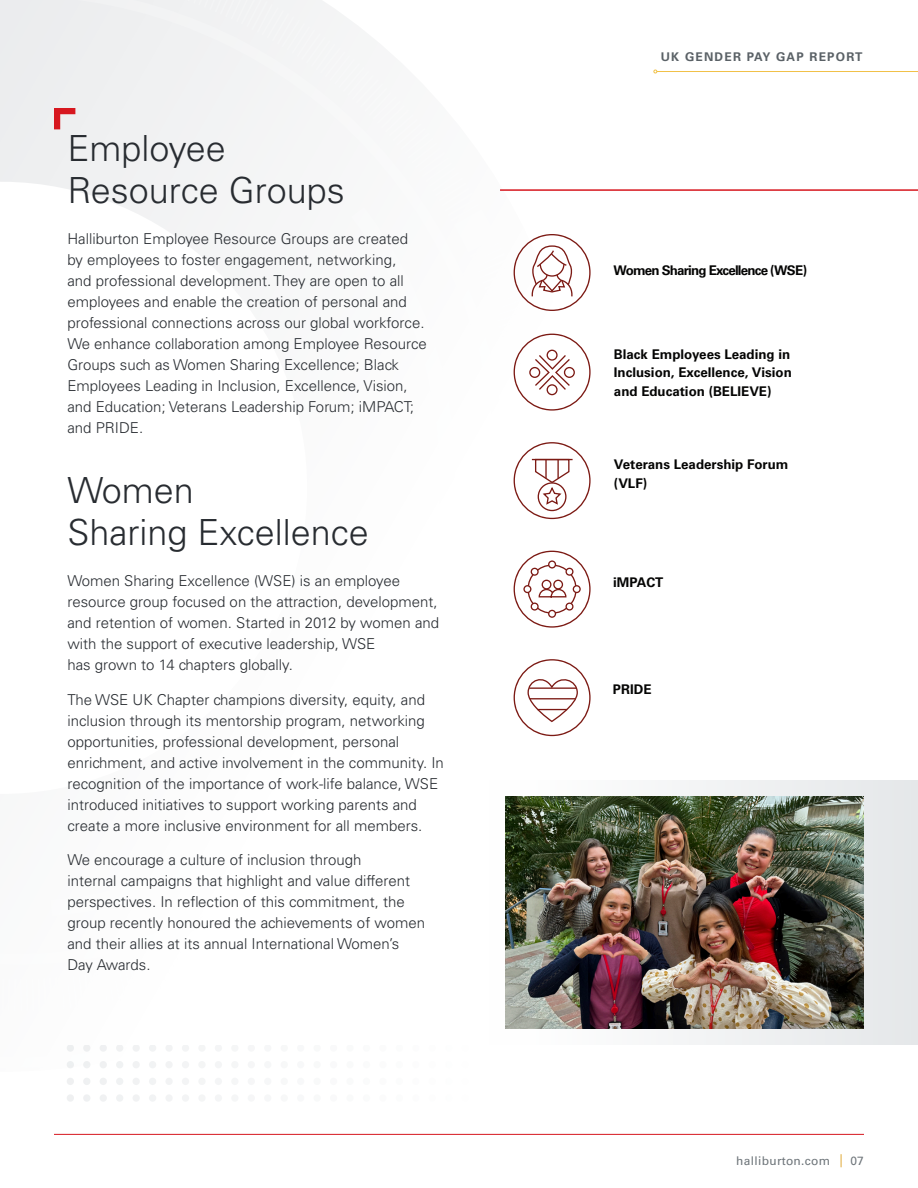
<style>
.page{position:relative;width:918px;height:1188px;background:#fff}
.page>*{position:absolute;margin:0;border:0;box-sizing:border-box;transform-origin:0 0}
._02_Headline{font:300 36px/42px "Univers LT Std";color:#282c31}
._02_Body_10pt{font:300 15px/21px "Univers LT Std";color:#282c31}
.t1{font:700 13.35px/18.6px "Univers LT Std";color:#050504;text-align:justify}
.t2{font:700 13.35px "Univers LT Std";letter-spacing:-.06em;color:#050504}
.t3{font:700 12px "Univers LT Std";letter-spacing:.1em;color:#5a6166}
.t4{font:12px "Univers LT Std";letter-spacing:.025em;color:#6e757a}
.s1{font-style:italic;color:#dea42b}
</style>
<div class="page">
<svg style="left:0;top:0;width:514px;height:703px"></svg>
<svg style="left:505px;top:780px;width:413px;height:265px;fill:#e8eaec"></svg>
<hr style="left:500px;top:189px;width:418px;height:2px;background:#d7171f">
<svg style="left:54px;top:108px;width:21px;height:21px"></svg>
<svg style="left:514px;top:659px;width:77px;height:77px"></svg>
<hr style="left:530px;top:698px;width:46px;height:1px;background:#7c1a14">
<hr style="left:529px;top:687px;width:47px;height:2px;background:#7c1a14">
<svg style="left:514px;top:551px;width:77px;height:77px"></svg>
<svg style="left:514px;top:442px;width:77px;height:77px"></svg>
<svg style="left:514px;top:334px;width:77px;height:77px"></svg>
<div style="left:564px;top:367px;width:11px;height:11px;border:1px solid #7c1a14;border-radius:50%"></div>
<div style="left:529px;top:367px;width:11px;height:11px;border:1px solid #7c1a14;border-radius:50%"></div>
<div style="left:547px;top:384px;width:11px;height:11px;border:1px solid #7c1a14;border-radius:50%"></div>
<div style="left:547px;top:350px;width:11px;height:11px;border:1px solid #7c1a14;border-radius:50%"></div>
<svg style="left:514px;top:234px;width:77px;height:77px"></svg>
<img style="left:506px;top:797px;width:358px;height:232px">
<hr style="left:54px;top:1134px;width:810px;height:1px;background:#d7171f">
<hr style="left:657px;top:71px;width:261px;height:1px;background:#f1c148">
<p class="_02_Headline" style="left:67px;top:127px;width:279px">Employee<br>Resource Groups</p>
<p class="_02_Body_10pt" style="left:67px;top:229px;width:361px">Halliburton Employee Resource Groups are created by employees to foster engagement, networking,<br>and professional development. They are open to all employees and enable the creation of personal and professional connections across our global workforce.<br>We enhance collaboration among Employee Resource Groups such as Women Sharing Excellence; Black Employees Leading in Inclusion, Excellence, Vision, and Education; Veterans Leadership Forum; iMPACT; and PRIDE.</p>
<p class="_02_Headline" style="left:67px;top:469px;width:303px">Women<br>Sharing Excellence</p>
<p class="_02_Body_10pt" style="left:67px;top:571px;width:373px">Women Sharing Excellence (WSE) is an employee resource group focused on the attraction, development, and retention of women. Started in 2012 by women and with the support of executive leadership, WSE<br>has grown to 14 chapters globally.</p>
<p class="_02_Body_10pt" style="left:67px;top:689px;width:378px">The WSE UK Chapter champions diversity, equity, and inclusion through its mentorship program, networking opportunities, professional development, personal enrichment, and active involvement in the community. In recognition of the importance of work-life balance, WSE introduced initiatives to support working parents and create a more inclusive environment for all members.</p>
<p class="_02_Body_10pt" style="left:67px;top:850px;width:359px">We encourage a culture of inclusion through<br>internal campaigns that highlight and value different perspectives. In reflection of this commitment, the group recently honoured the achievements of women and their allies at its annual International Women’s Day Awards.</p>
<p class="t3" style="left:661px;top:50px;width:203px">UK GENDER PAY GAP REPORT</p>
<p class="t2" style="left:613px;top:262px;width:195px">Women Sharing Excellence (WSE)</p>
<p class="t1" style="left:614px;top:345px;width:179px">Black Employees Leading in Inclusion, Excellence, Vision and Education (BELIEVE)</p>
<p class="t1" style="left:614px;top:455px;width:176px">Veterans Leadership Forum (VLF)</p>
<p class="t1" style="left:613px;top:573px;width:52px">iMPACT</p>
<p class="t1" style="left:613px;top:680px;width:40px">PRIDE</p>
<p class="t4" style="left:736px;top:1154px;width:129px">halliburton.com <span class="s1">|</span> 07</p>
</div>
